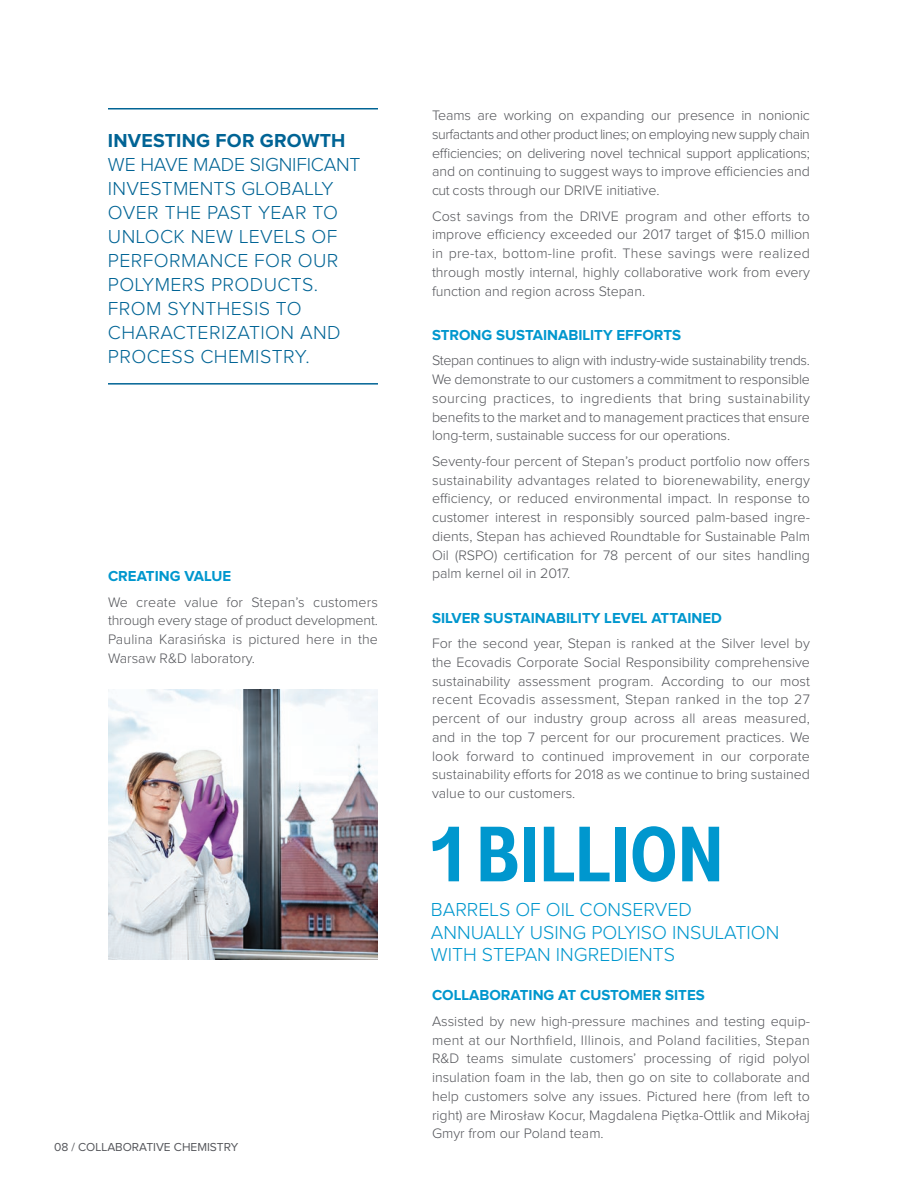
<style>
.page{position:relative;width:918px;height:1188px;background:#fff}
.page>*{position:absolute;margin:0;border:0;box-sizing:border-box;transform-origin:0 0}
.t1{font:700 condensed 78px "Andes";color:#0097ce}
.t2{font:300 19.5px/24px "Proxima Nova";letter-spacing:.02em;color:#016495}
.t3{font:300 19.5px/22.5px "Proxima Nova";color:#0097ce}
.t4{font:700 19.5px "Proxima Nova";letter-spacing:.01em;color:#016495}
.t5{font:700 15px "Proxima Nova";color:#0097ce}
.t6{font:300 14.25px/18.8px "Proxima Nova";color:#54555a;text-align:justify}
.t7{font:12px "Proxima Nova";color:#54555a}
</style>
<div class="page">
<img style="left:108px;top:690px;width:270px;height:270px">
<hr style="left:108px;top:108px;width:270px;height:2px;background:#016495">
<hr style="left:108px;top:383px;width:270px;height:2px;background:#016495">
<h2 class="t4" style="left:108px;top:132px;width:239px">INVESTING FOR GROWTH</h2>
<h2 class="t2" style="left:108px;top:154px;width:254px">WE HAVE MADE SIGNIFICANT<br>INVESTMENTS GLOBALLY<br>OVER THE PAST YEAR TO<br>UNLOCK NEW LEVELS OF<br>PERFORMANCE FOR OUR<br>POLYMERS PRODUCTS.<br>FROM SYNTHESIS TO<br>CHARACTERIZATION AND<br>PROCESS CHEMISTRY.</h2>
<p class="t5" style="left:108px;top:569px;width:125px">CREATING VALUE</p>
<p class="t6" style="left:108px;top:593px;width:272px">We create value for Stepan’s customers through every stage of product development.<br>Paulina Karasińska is pictured here in the Warsaw R&amp;D laboratory.</p>
<p class="t7" style="left:54px;top:1141px;width:186px">08 / COLLABORATIVE CHEMISTRY</p>
<p class="t6" style="left:432px;top:106px;width:380px">Teams are working on expanding our presence in nonionic surfactants and other product lines; on employing new supply chain efficiencies; on delivering novel technical support applications; and on continuing to suggest ways to improve efficiencies and cut costs through our DRIVE initiative.</p>
<p class="t6" style="left:432px;top:207px;width:380px">Cost savings from the DRIVE program and other efforts to improve efficiency exceeded our 2017 target of $15.0 million in pre-tax, bottom-line profit. These savings were realized through mostly internal, highly collaborative work from every function and region across Stepan.</p>
<p class="t5" style="left:432px;top:328px;width:251px">STRONG SUSTAINABILITY EFFORTS</p>
<p class="t6" style="left:432px;top:352px;width:380px">Stepan continues to align with industry-wide sustainability trends.<br>We demonstrate to our customers a commitment to responsible sourcing practices, to ingredients that bring sustainability benefits to the market and to management practices that ensure long-term, sustainable success for our operations.</p>
<p class="t6" style="left:432px;top:452px;width:380px">Seventy-four percent of Stepan’s product portfolio now offers sustainability advantages related to biorenewability, energy efficiency, or reduced environmental impact. In response to customer interest in responsibly sourced palm-based ingre&shy;dients, Stepan has achieved Roundtable for Sustainable Palm Oil (RSPO) certification for 78 percent of our sites handling palm kernel oil in 2017.</p>
<p class="t5" style="left:432px;top:611px;width:291px">SILVER SUSTAINABILITY LEVEL ATTAINED</p>
<p class="t6" style="left:432px;top:634px;width:380px">For the second year, Stepan is ranked at the Silver level by the Ecovadis Corporate Social Responsibility comprehensive sustainability assessment program. According to our most recent Ecovadis assessment, Stepan ranked in the top 27 percent of our industry group across all areas measured, and in the top 7 percent for our procurement practices. We look forward to continued improvement in our corporate sustainability efforts for 2018 as we continue to bring sustained value to our customers.</p>
<h1 class="t1" style="left:431px;top:806px;width:294px">1 BILLION</h1>
<h2 class="t3" style="left:431px;top:899px;width:350px">BARRELS OF OIL CONSERVED<br>ANNUALLY USING POLYISO INSULATION<br>WITH STEPAN INGREDIENTS</h2>
<p class="t5" style="left:432px;top:989px;width:274px">COLLABORATING AT CUSTOMER SITES</p>
<p class="t6" style="left:432px;top:1012px;width:380px">Assisted by new high-pressure machines and testing equip&shy;ment at our Northfield, Illinois, and Poland facilities, Stepan R&amp;D teams simulate customers’ processing of rigid polyol insulation foam in the lab, then go on site to collaborate and help customers solve any issues. Pictured here (from left to right) are Mirosław Kocur, Magdalena Piętka-Ottlik and Mikołaj Gmyr from our Poland team.</p>
</div>
